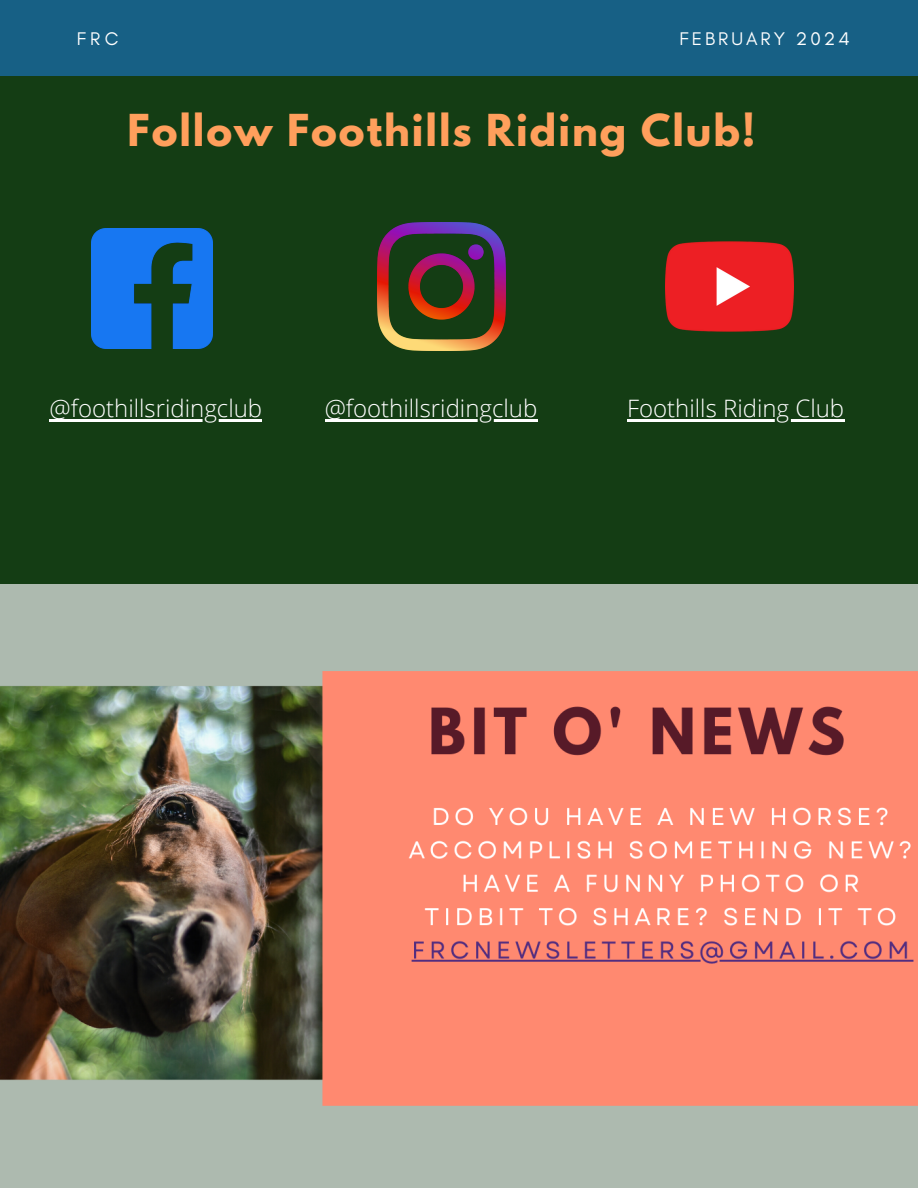
<style>
.page{position:relative;width:918px;height:1188px;background:#fff}
.page>*{position:absolute;margin:0;border:0;box-sizing:border-box;transform-origin:0 0}
.t1{font:700 39px "League Spartan";letter-spacing:.05em;color:#ff9f5c}
.t2{font:300 24px "Open Sans";color:#fff}
.t3{font:18.6px "Glacial Indifference";letter-spacing:.16em;color:#fff}
</style>
<div class="page">
<div style="left:0;top:122px;width:918px;height:473px;background:#143d14"></div>
<div style="left:0;top:0;width:918px;height:80px;background:#176085"></div>
<div style="left:0;top:76px;width:918px;height:396px;background:#143d14"></div>
<img style="left:92px;top:229px;width:120px;height:120px">
<img style="left:378px;top:223px;width:128px;height:128px">
<img style="left:665px;top:241px;width:128px;height:91px">
<hr style="left:50px;top:419px;width:212px;height:2px;background:#fff">
<hr style="left:325px;top:419px;width:212px;height:2px;background:#fff">
<hr style="left:627px;top:419px;width:217px;height:2px;background:#fff">
<img style="left:0;top:584px;width:918px;height:604px">
<p class="t3" style="left:77px;top:27px;width:43px">FRC</p>
<p class="t3" style="left:680px;top:28px;width:172px">FEBRUARY 2024</p>
<h1 class="t1" style="left:128px;top:111px;width:629px">Follow Foothills Riding Club!</h1>
<p class="t2" style="left:50px;top:391px;width:214px">@foothillsridingclub</p>
<p class="t2" style="left:325px;top:391px;width:214px">@foothillsridingclub</p>
<p class="t2" style="left:627px;top:391px;width:219px">Foothills Riding Club</p>
</div>
